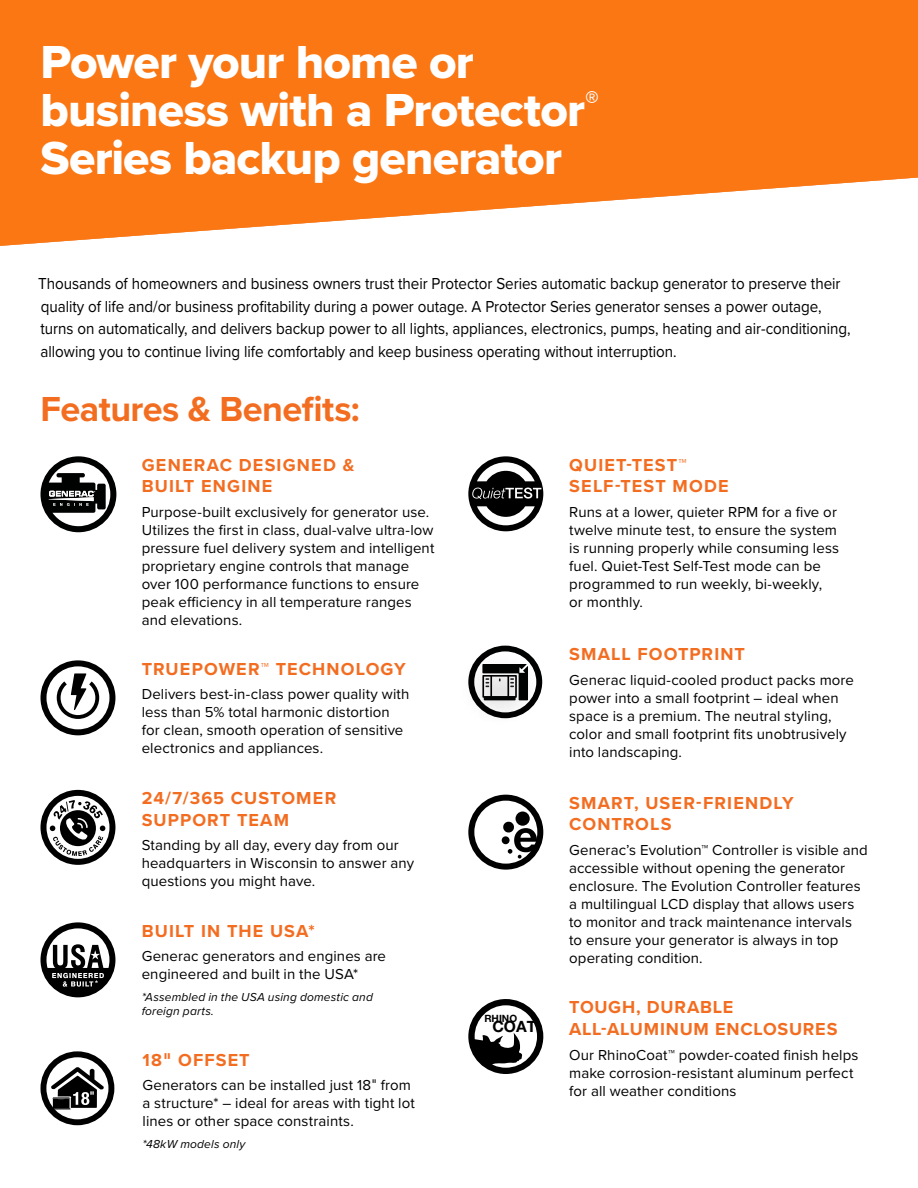
<style>
.page{position:relative;width:918px;height:1188px;background:#fff}
.page>*{position:absolute;margin:0;border:0;box-sizing:border-box;transform-origin:0 0}
.t1{font:48px/48px "Proxima Nova Extrabld";letter-spacing:-.015em;color:#fff}
.t2{font:700 36px "Proxima Nova";letter-spacing:-.015em;color:#f36d21}
.t3{font:700 18px/21.6px "Proxima Nova";letter-spacing:.06em;color:#f36d21}
.t4{font:16.5px/22.5px "Proxima Nova";letter-spacing:-.005em;color:#000;scale:.92 1}
.t5{font:700 15.6px "Helvetica Neue LT Std";color:#000}
.t6{font:15px/18px "Proxima Nova";letter-spacing:.005em;color:#000}
.t7{font:italic 12px/14.4px "Proxima Nova";letter-spacing:.015em;color:#000}
.t8{font:700 10.05px "Helvetica Neue LT Std";color:#000}
.s1{font-family:"Helvetica Neue LT Std"}
.s2{font-family:"Helvetica Neue LT Std";font-weight:300}
</style>
<div class="page">
<svg style="left:0;top:0;width:918px;height:246px;background:#fa8933"></svg>
<svg style="left:40px;top:790px;width:75px;height:75px"></svg>
<svg style="left:41px;top:922px;width:74px;height:75px"></svg>
<svg style="left:468px;top:795px;width:75px;height:75px"></svg>
<svg style="left:40px;top:660px;width:75px;height:75px"></svg>
<svg style="left:468px;top:999px;width:75px;height:75px"></svg>
<div style="left:41px;top:1051px;width:73px;height:74px;border:6px solid #000;border-radius:50%"></div>
<svg style="left:51px;top:1067px;width:53px;height:42px"></svg>
<svg style="left:468px;top:646px;width:74px;height:72px"></svg>
<svg style="left:41px;top:456px;width:75px;height:76px"></svg>
<svg style="left:468px;top:456px;width:75px;height:75px"></svg>
<h1 class="t1" style="left:40px;top:38px;width:560px">Power your home or business with a Protector<sup>®<br></sup>Series backup generator</h1>
<p class="t4" style="left:38px;top:272px;width:885px">Thousands of homeowners and business owners trust their Protector Series automatic backup generator to preserve their quality of life and/or business profitability during a power outage. A Protector Series generator senses a power outage, turns on automatically, and delivers backup power to all lights, appliances, electronics, pumps, heating and air-conditioning, allowing you to continue living life comfortably and keep business operating without interruption.</p>
<h2 class="t2" style="left:41px;top:382px;width:321px">Features &amp; Benefits:</h2>
<p class="t3" style="left:142px;top:453px;width:214px">GENERAC DESIGNED &amp;<br>BUILT ENGINE</p>
<p class="t6" style="left:142px;top:502px;width:294px">Purpose-built exclusively for generator use.<br>Utilizes the first in class, dual-valve ultra-low pressure fuel delivery system and intelligent proprietary engine controls that manage over 100 performance functions to ensure peak efficiency in all temperature ranges and elevations.</p>
<p class="t3" style="left:142px;top:657px;width:265px">TRUEPOWER™ TECHNOLOGY</p>
<p class="t6" style="left:142px;top:685px;width:269px">Delivers best-in-class power quality with less than 5% total harmonic distortion for clean, smooth operation of sensitive electronics and appliances.</p>
<p class="t3" style="left:142px;top:787px;width:196px">24/7/365 CUSTOMER<br>SUPPORT TEAM</p>
<p class="t6" style="left:142px;top:836px;width:274px">Standing by all day, every day from our headquarters in Wisconsin to answer any questions you might have.</p>
<p class="t3" style="left:142px;top:919px;width:175px">BUILT IN THE USA*</p>
<p class="t6" style="left:142px;top:947px;width:246px">Generac generators and engines are engineered and built in the USA*</p>
<p class="t7" style="left:142px;top:989px;width:233px">*Assembled in the USA using domestic and foreign parts.</p>
<p class="t3" style="left:143px;top:1048px;width:109px">18<span class="s1">"</span> OFFSET</p>
<p class="t6" style="left:143px;top:1076px;width:274px">Generators can be installed just 18<span class="s2">"</span> from a structure* – ideal for areas with tight lot lines or other space constraints.</p>
<p class="t7" style="left:143px;top:1136px;width:104px">*48kW models only</p>
<p class="t8" style="left:484px;top:1012px;width:34px">RHINO</p>
<p class="t5" style="left:492px;top:1017px;width:45px">COAT</p>
<p class="t3" style="left:569px;top:453px;width:161px">QUIET-TEST™<br>SELF-TEST MODE</p>
<p class="t6" style="left:569px;top:502px;width:271px">Runs at a lower, quieter RPM for a five or twelve minute test, to ensure the system is running properly while consuming less fuel. Quiet-Test Self-Test mode can be programmed to run weekly, bi-weekly, or monthly.</p>
<p class="t3" style="left:569px;top:643px;width:177px">SMALL FOOTPRINT</p>
<p class="t6" style="left:569px;top:670px;width:286px">Generac liquid-cooled product packs more power into a small footprint – ideal when space is a premium. The neutral styling, color and small footprint fits unobtrusively into landscaping.</p>
<p class="t3" style="left:569px;top:792px;width:226px">SMART, USER-FRIENDLY<br>CONTROLS</p>
<p class="t6" style="left:569px;top:841px;width:300px">Generac’s Evolution™ Controller is visible and accessible without opening the generator enclosure. The Evolution Controller features a multilingual LCD display that allows users to monitor and track maintenance intervals to ensure your generator is always in top operating condition.</p>
<p class="t3" style="left:569px;top:996px;width:270px">TOUGH, DURABLE<br>ALL-ALUMINUM ENCLOSURES</p>
<p class="t6" style="left:569px;top:1045px;width:291px">Our RhinoCoat™ powder-coated finish helps make corrosion-resistant aluminum perfect for all weather conditions</p>
</div>
